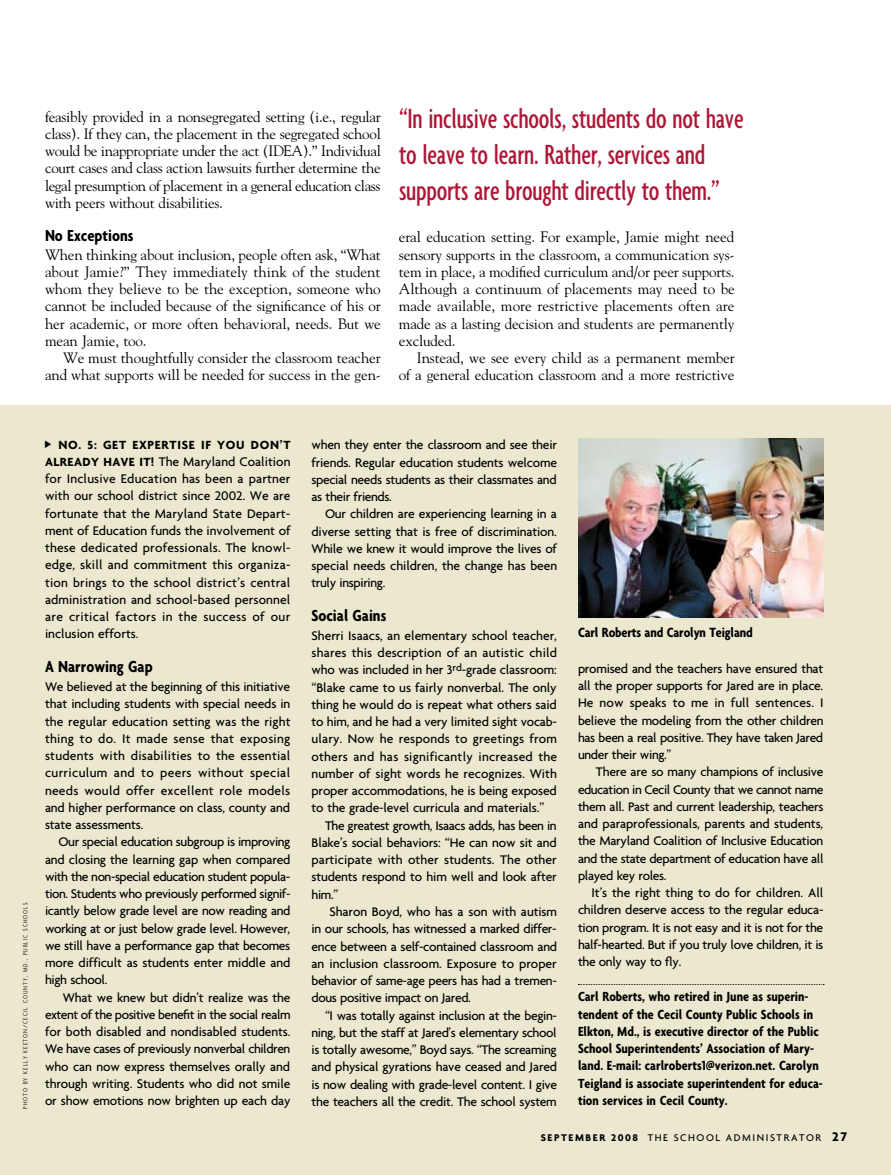
<style>
.page{position:relative;width:891px;height:1175px;background:#fff}
.page>*{position:absolute;margin:0;border:0;box-sizing:border-box;transform-origin:0 0}
.t1{font:500 extra-condensed 30px/36px "Agenda";letter-spacing:-.01em;color:#ae1636}
.t2{font:700 condensed 17.25px "Agenda";color:#000}
.t3{font:15px/17.2px "Goudy";letter-spacing:-.01em;color:#000;text-align:justify}
.t4{font:700 condensed 14.4px "Agenda";letter-spacing:-.01em;color:#000}
.t5{font:700 condensed 14.25px/17.2px "Agenda";color:#000}
.t6{font:500 13.5px/17.2px "Agenda";letter-spacing:-.015em;color:#000;text-align:justify}
.t7{font:500 13.5px "Agenda";letter-spacing:.01em;color:#000}
.t8{font:500 13.5px "Agenda";letter-spacing:.015em;color:#000}
.t9{font:500 13.5px "Agenda";letter-spacing:.005em;color:#000}
.t10{font:700 13.5px "Agenda";color:#000}
.t11{font:700 12.75px "Agenda";letter-spacing:.055em;color:#000}
.t12{font:700 10.5px "Agenda";letter-spacing:.15em;color:#000}
.t13{font:500 10.5px "Agenda";color:#000}
.t14{font:300 condensed 6.75px "Agenda";letter-spacing:.15em;color:#000}
.s1{font-weight:700;font-size:12.75px}
.s2{font-weight:500}
</style>
<div class="page">
<div style="left:0;top:406px;width:891px;height:768px;background:#ece7cf"></div>
<svg style="left:578px;top:984px;width:246px;height:1px"></svg>
<img style="left:579px;top:439px;width:245px;height:178px">
<p class="t3" style="left:45px;top:107px;width:337px">feasibly provided in a nonsegregated setting (i.e., regular class). If they can, the placement in the segregated school would be inappropriate under the act (IDEA).” Individual court cases and class action lawsuits further determine the legal presumption of placement in a general education class with peers without disabilities.</p>
<p class="t2" style="left:45px;top:225px;width:90px">No Exceptions</p>
<p class="t3" style="left:45px;top:245px;width:337px">When thinking about inclusion, people often ask, “What about Jamie?” They immediately think of the student whom they believe to be the exception, someone who cannot be included because of the significance of his or her academic, or more often behavioral, needs. But we mean Jamie, too.</p>
<p class="t3" style="left:45px;top:349px;width:337px;text-align:right">We must thoughtfully consider the classroom teacher and what supports will be needed for success in the gen-</p>
<h1 class="t1" style="left:399px;top:99px;width:346px">“In inclusive schools, students do not have to leave to learn. Rather, services and supports are brought directly to them.”</h1>
<p class="t3" style="left:399px;top:228px;width:337px">eral education setting. For example, Jamie might need sensory supports in the classroom, a communication sys&shy;tem in place, a modified curriculum and/or peer supports.<br>Although a continuum of placements may need to be made available, more restrictive placements often are made as a lasting decision and students are permanently excluded.</p>
<p class="t3" style="left:399px;top:349px;width:337px;text-align:right">Instead, we see every child as a permanent member<br>of a general education classroom and a more restrictive</p>
<p class="t14" style="left:22px;top:1108px;width:208px;rotate:-90deg">PHOTO BY KELLY KEETON/CECIL COUNTY, MD., PUBLIC SCHOOLS</p>
<p class="t11" style="left:58px;top:437px;width:169px">NO. 5: GET EXPERTISE IF YOU</p>
<p class="t11" style="left:251px;top:437px;width:10px">DON</p>
<p class="t11" style="left:280px;top:437px;width:12px">’T</p>
<p class="t11" style="left:45px;top:454px;width:39px">ALREADY</p>
<p class="t6" style="left:45px;top:452px;width:247px;text-indent:59px"><span class="s1">HAVE IT!</span> The Maryland Coalition for Inclusive Education has been a partner with our school district since 2002. We are fortunate that the Maryland State Depart&shy;ment of Education funds the involvement of these dedicated professionals. The knowl&shy;edge, skill and commitment this organiza&shy;tion brings to the school district’s central administration and school-based personnel are critical factors in the success of our inclusion efforts.</p>
<p class="t2" style="left:45px;top:656px;width:109px">A Narrowing Gap</p>
<p class="t6" style="left:45px;top:677px;width:247px">We believed at the beginning of this initiative that including students with special needs in the regular education setting was the right thing to do. It made sense that exposing students with disabilities to the essential curriculum and to peers without special needs would offer excellent role models and higher performance on class, county and state assessments.</p>
<p class="t6" style="left:45px;top:833px;width:247px;text-indent:14px">Our special education subgroup is improving and closing the learning gap when compared with the non-special education student popula&shy;tion. Students who previously performed signif&shy;icantly below grade level are now reading and working at or just below grade level. However, we still have a performance gap that becomes more difficult as students enter middle and high school.</p>
<p class="t6" style="left:45px;top:988px;width:247px;text-indent:18px">What we knew but didn’t realize was the extent of the positive benefit in the social realm for both disabled and nondisabled students.<br>We have cases of previously nonverbal children who can now express themselves orally and through writing. Students who did not smile or show emotions now brighten up each day</p>
<p class="t6" style="left:312px;top:436px;width:247px">when they enter the classroom and see their friends. Regular education students welcome special needs students as their classmates and as their friends.</p>
<p class="t6" style="left:312px;top:505px;width:247px;text-indent:14px">Our children are experiencing learning in a diverse setting that is free of discrimination.<br>While we knew it would improve the lives of special needs children, the change has been truly inspiring.</p>
<p class="t2" style="left:312px;top:605px;width:76px">Social Gains</p>
<p class="t6" style="left:312px;top:626px;width:247px">Sherri Isaacs, an elementary school teacher,</p>
<p class="t7" style="left:312px;top:644px;width:247px">shares this description of an autistic child</p>
<p class="t6" style="left:312px;top:661px;width:247px">who was included in her 3<sup>rd</sup>-grade classroom:</p>
<p class="t6" style="left:312px;top:678px;width:247px">“Blake came to us fairly nonverbal. The only</p>
<p class="t6" style="left:312px;top:695px;width:247px">thing he would do is repeat what others said</p>
<p class="t6" style="left:312px;top:713px;width:247px">to him, and he had a very limited sight vocab-</p>
<p class="t7" style="left:312px;top:731px;width:247px">ulary. Now he responds to greetings from</p>
<p class="t8" style="left:312px;top:748px;width:247px">others and has significantly increased the</p>
<p class="t6" style="left:312px;top:764px;width:247px">number of sight words he recognizes. With</p>
<p class="t6" style="left:312px;top:782px;width:247px">proper accommodations, he is being exposed</p>
<p class="t6" style="left:312px;top:799px;width:234px">to the grade-level curricula and materials.”</p>
<p class="t6" style="left:325px;top:816px;width:233px">The greatest growth, Isaacs adds, has been in</p>
<p class="t6" style="left:312px;top:833px;width:247px">Blake’s social behaviors: “He can now sit and</p>
<p class="t9" style="left:312px;top:851px;width:247px">participate with other students. The other</p>
<p class="t6" style="left:312px;top:868px;width:247px">students respond to him well and look after</p>
<p class="t6" style="left:312px;top:885px;width:28px">him.”</p>
<p class="t6" style="left:329px;top:902px;width:229px">Sharon Boyd, who has a son with autism</p>
<p class="t6" style="left:312px;top:920px;width:247px">in our schools, has witnessed a marked differ-</p>
<p class="t6" style="left:312px;top:937px;width:247px">ence between a self-contained classroom and</p>
<p class="t6" style="left:312px;top:954px;width:247px">an inclusion classroom. Exposure to proper</p>
<p class="t6" style="left:312px;top:971px;width:247px">behavior of same-age peers has had a tremen-</p>
<p class="t6" style="left:312px;top:989px;width:161px">dous positive impact on Jared.</p>
<p class="t6" style="left:325px;top:1006px;width:233px">“I was totally against inclusion at the begin-</p>
<p class="t6" style="left:312px;top:1023px;width:247px">ning, but the staff at Jared’s elementary school</p>
<p class="t6" style="left:312px;top:1040px;width:247px">is totally awesome,” Boyd says. “The screaming</p>
<p class="t6" style="left:312px;top:1058px;width:247px">and physical gyrations have ceased and Jared</p>
<p class="t6" style="left:312px;top:1075px;width:247px">is now dealing with grade-level content. I give</p>
<p class="t6" style="left:312px;top:1092px;width:247px">the teachers all the credit. The school system</p>
<p class="t4" style="left:578px;top:623px;width:176px">Carl Roberts and Carolyn Teigland</p>
<p class="t6" style="left:578px;top:659px;width:247px">promised and the teachers have ensured that all the proper supports for Jared are in place.<br>He now speaks to me in full sentences. I believe the modeling from the other children has been a real positive. They have taken Jared under their wing.”</p>
<p class="t6" style="left:578px;top:763px;width:247px;text-indent:18px">There are so many champions of inclusive education in Cecil County that we cannot name them all. Past and current leadership, teachers and paraprofessionals, parents and students, the Maryland Coalition of Inclusive Education and the state department of education have all played key roles.</p>
<p class="t6" style="left:578px;top:883px;width:247px;text-indent:14px">It’s the right thing to do for children. All children deserve access to the regular educa&shy;tion program. It is not easy and it is not for the half-hearted. But if you truly love children, it is the only way to fly.</p>
<p class="t5" style="left:578px;top:987px;width:246px">Carl Roberts, who retired in June as superin&shy;tendent of the Cecil County Public Schools in Elkton, Md., is executive director of the Public School Superintendents’ Association of Mary&shy;land. E-mail: carlroberts1@verizon.net. Carolyn Teigland is associate superintendent for educa&shy;tion services in Cecil County.</p>
<p class="t12" style="left:541px;top:1131px;width:149px">SEPTEMBER 2008 <span class="s2">The School</span></p>
<p class="t13" style="left:726px;top:1131px;width:16px">Administrator</p>
<p class="t10" style="left:832px;top:1128px;width:17px">27</p>
</div>
